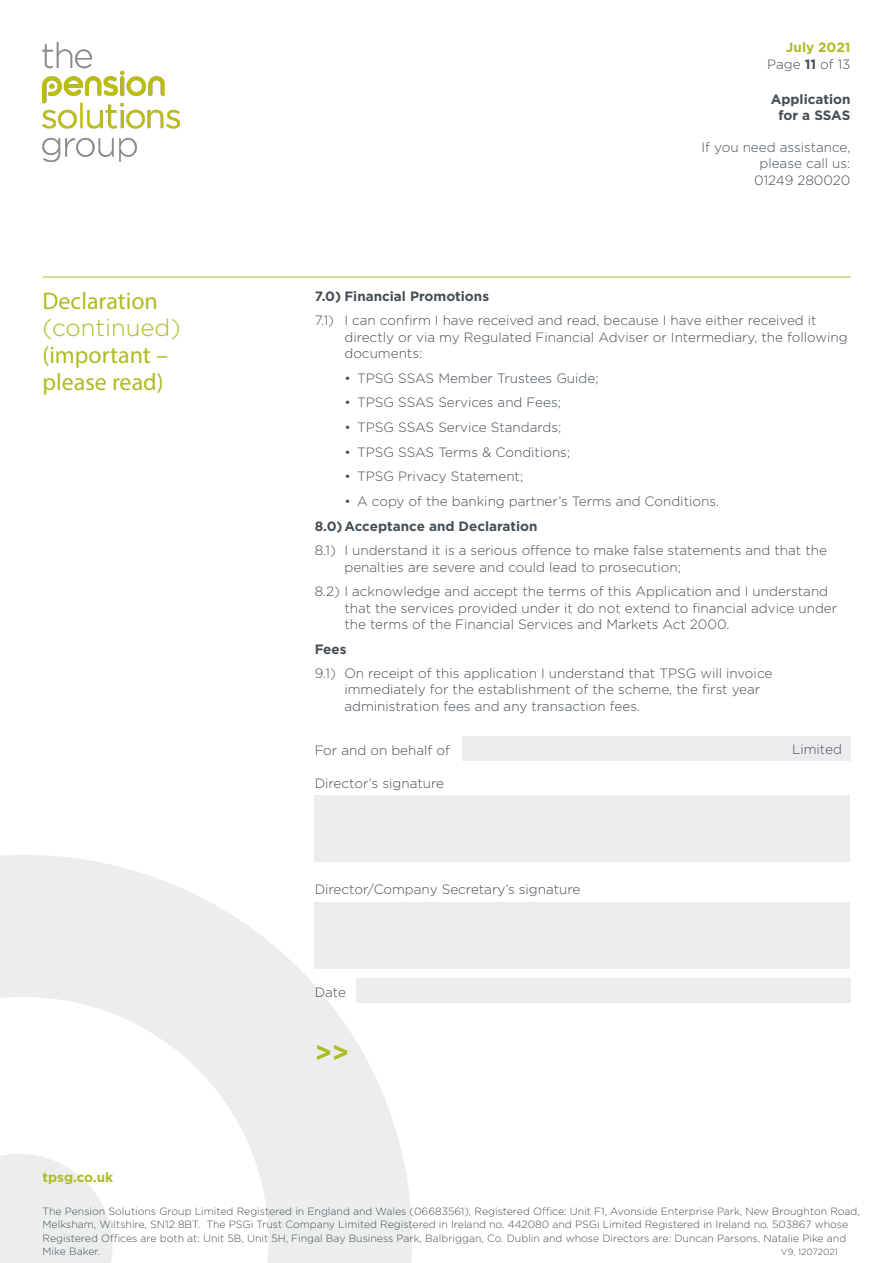
<style>
.page{position:relative;width:893px;height:1263px;background:#fff}
.page>*{position:absolute;margin:0;border:0;box-sizing:border-box;transform-origin:0 0}
.t1{font:700 27px "Gotham";color:#aebc21}
.PSG_Subhead{font:24px/27px "Myriad Pro";color:#aebc21}
.PSG_Numbered_Body_co{font:300 13.5px/16.2px "Gotham";color:#444e55}
.PSG_Bodycopy_1{font:300 13.5px "Gotham";color:#444e55}
.PSG_Numbered_body_co{font:700 13.5px/16.2px "Gotham";color:#444e55;text-align:center}
.t2{font:700 13.5px/16.2px "Gotham";color:#aebc21;text-align:right}
.t3{font:300 10.5px/13.5px "Gotham";color:#444e55}
.t4{font:300 9px "Gotham";color:#444e55}
.s1{font-weight:300;color:#444e55}
.s2{color:#444e55}
.s3{font-family:"Gotham";font-weight:300}
</style>
<div class="page">
<svg style="left:0;top:855px;width:412px;height:408px;fill:#eceeee"></svg>
<img style="left:43px;top:43px;width:136px;height:118px">
<div style="left:462px;top:737px;width:388px;height:24px;background:#ececee"></div>
<div style="left:315px;top:795px;width:535px;height:67px;background:#ececee"></div>
<div style="left:315px;top:902px;width:535px;height:67px;background:#ececee"></div>
<div style="left:356px;top:978px;width:494px;height:25px;background:#ececee"></div>
<hr style="left:43px;top:277px;width:807px;height:1px;background:#aebc21">
<p class="t2" style="left:767px;top:39px;width:85px">July 2021<br><span class="s1">Page</span> <span class="s2">11</span> <span class="s1">of 13</span></p>
<p class="PSG_Subhead" style="left:43px;top:288px;width:140px">Declaration <span class="s3">(continued)</span></p>
<p class="PSG_Subhead" style="left:43px;top:342px;width:127px">(important – please read)</p>
<p class="t2" style="left:43px;top:1169px;width:72px">tpsg.co.uk</p>
<p class="PSG_Numbered_body_co" style="left:771px;top:90px;width:81px">Application for a SSAS</p>
<p class="PSG_Numbered_Body_co" style="left:702px;top:139px;width:150px;text-align:right">If you need assistance, please call us:<br>01249 280020</p>
<p class="PSG_Numbered_body_co" style="left:315px;top:287px;width:176px">7.0) Financial Promotions</p>
<p class="PSG_Numbered_Body_co" style="left:344px;top:312px;width:505px;text-indent:-30px">7.1) I can confirm I have received and read, because I have either received it directly or via my Regulated Financial Adviser or Intermediary, the following documents:</p>
<p class="PSG_Numbered_Body_co" style="left:344px;top:369px;width:256px">• TPSG SSAS Member Trustees Guide;</p>
<p class="PSG_Numbered_Body_co" style="left:344px;top:394px;width:218px">• TPSG SSAS Services and Fees;</p>
<p class="PSG_Numbered_Body_co" style="left:344px;top:419px;width:219px">• TPSG SSAS Service Standards;</p>
<p class="PSG_Numbered_Body_co" style="left:344px;top:443px;width:227px">• TPSG SSAS Terms &amp; Conditions;</p>
<p class="PSG_Numbered_Body_co" style="left:344px;top:468px;width:180px">• TPSG Privacy Statement;</p>
<p class="PSG_Numbered_Body_co" style="left:344px;top:493px;width:376px">• A copy of the banking partner’s Terms and Conditions.</p>
<p class="PSG_Numbered_body_co" style="left:315px;top:517px;width:224px">8.0)Acceptance and Declaration</p>
<p class="PSG_Numbered_Body_co" style="left:344px;top:542px;width:484px;text-indent:-30px">8.1) I understand it is a serious offence to make false statements and that the penalties are severe and could lead to prosecution;</p>
<p class="PSG_Numbered_Body_co" style="left:344px;top:583px;width:494px;text-indent:-30px">8.2) I acknowledge and accept the terms of this Application and I understand that the services provided under it do not extend to financial advice under the terms of the Financial Services and Markets Act 2000.</p>
<p class="PSG_Numbered_body_co" style="left:315px;top:640px;width:33px">Fees</p>
<p class="PSG_Numbered_Body_co" style="left:344px;top:665px;width:429px;text-indent:-30px">9.1) On receipt of this application I understand that TPSG will invoice immediately for the establishment of the scheme, the first year administration fees and any transaction fees.</p>
<p class="PSG_Bodycopy_1" style="left:315px;top:741px;width:137px">For and on behalf of</p>
<p class="PSG_Numbered_Body_co" style="left:792px;top:741px;width:51px">Limited</p>
<p class="PSG_Bodycopy_1" style="left:315px;top:774px;width:131px">Director’s signature</p>
<p class="PSG_Bodycopy_1" style="left:315px;top:881px;width:267px">Director/Company Secretary’s signature</p>
<p class="PSG_Bodycopy_1" style="left:315px;top:984px;width:33px">Date</p>
<p class="t1" style="left:315px;top:1037px;width:36px">&gt;&gt;</p>
<p class="t3" style="left:43px;top:1204px;width:819px">The Pension Solutions Group Limited Registered in England and Wales (06683561), Registered Office: Unit F1, Avonside Enterprise Park, New Broughton Road, Melksham, Wiltshire, SN12 8BT. The PSGi Trust Company Limited Registered in Ireland no. 442080 and PSGi Limited Registered in Ireland no. 503867 whose Registered Offices are both at: Unit 5B, Unit 5H, Fingal Bay Business Park, Balbriggan, Co. Dublin and whose Directors are: Duncan Parsons, Natalie Pike and Mike Baker.</p>
<p class="t4" style="left:781px;top:1246px;width:58px">V9, 12072021</p>
</div>
